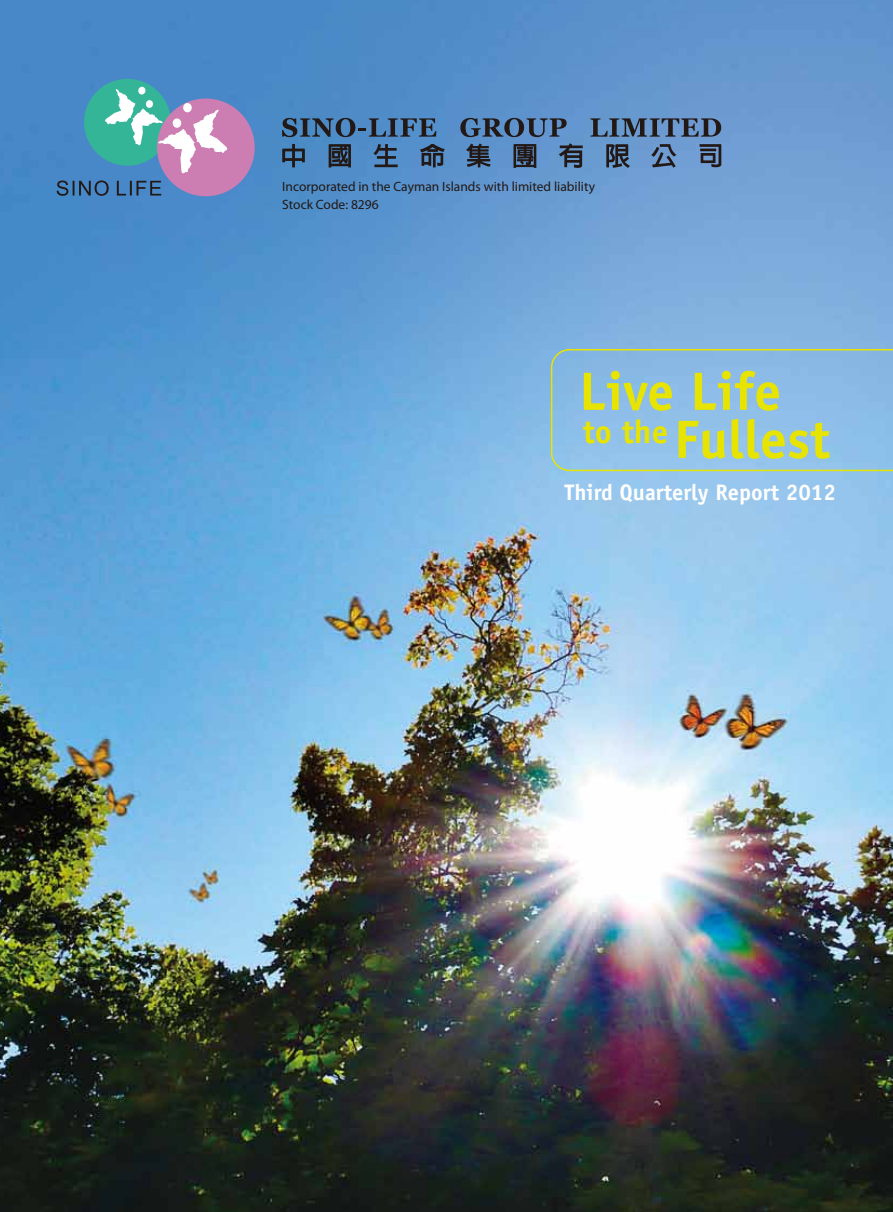
<style>
.page{position:relative;width:893px;height:1212px;background:#fff}
.page>*{position:absolute;margin:0;border:0;box-sizing:border-box;transform-origin:0 0}
.t1{font:700 54px/48px "Officina Sans Std";color:#e6e400}
.t2{font:700 33px "Officina Sans Std";color:#e6e400}
.t3{font:700 22.5px "Officina Sans Std";color:#fff}
.t4{font:13.5px/18.6px "Myriad Pro";color:#221815}
</style>
<div class="page">
<img style="left:0;top:0;width:893px;height:1212px">
<svg style="left:282px;top:144px;width:23px;height:23px"></svg>
<svg style="left:329px;top:144px;width:22px;height:23px"></svg>
<svg style="left:373px;top:144px;width:25px;height:23px"></svg>
<svg style="left:420px;top:144px;width:25px;height:23px"></svg>
<svg style="left:466px;top:143px;width:25px;height:24px"></svg>
<svg style="left:513px;top:144px;width:23px;height:24px"></svg>
<svg style="left:559px;top:143px;width:24px;height:25px"></svg>
<svg style="left:606px;top:144px;width:24px;height:24px"></svg>
<svg style="left:651px;top:144px;width:25px;height:24px"></svg>
<svg style="left:699px;top:144px;width:22px;height:24px"></svg>
<svg style="left:282px;top:118px;width:154px;height:19px;background:#3d6084"></svg>
<svg style="left:460px;top:118px;width:107px;height:19px;background:#466183"></svg>
<svg style="left:590px;top:118px;width:131px;height:19px;background:#4d6585"></svg>
<div style="left:84px;top:79px;width:87px;height:87px;background:#35b597;border-radius:50%"></div>
<svg style="left:57px;top:180px;width:104px;height:16px;background:#3d6996"></svg>
<div style="left:157px;top:99px;width:98px;height:97px;background:#cc7db1;border-radius:50%"></div>
<svg style="left:105px;top:86px;width:123px;height:87px"></svg>
<svg style="left:551px;top:349px;width:342px;height:122px;background:#8fbee1"></svg>
<p class="t4" style="left:282px;top:176px;width:314px">Incorporated in the Cayman Islands with limited liability<br>Stock Code: 8296</p>
<h1 class="t1" style="left:674px;top:367px;width:157px;text-indent:-95px">Live Life<br>Fullest</h1>
<h2 class="t2" style="left:583px;top:411px;width:87px">to the</h2>
<h3 class="t3" style="left:565px;top:478px;width:273px">Third Quarterly Report 2012</h3>
</div>
